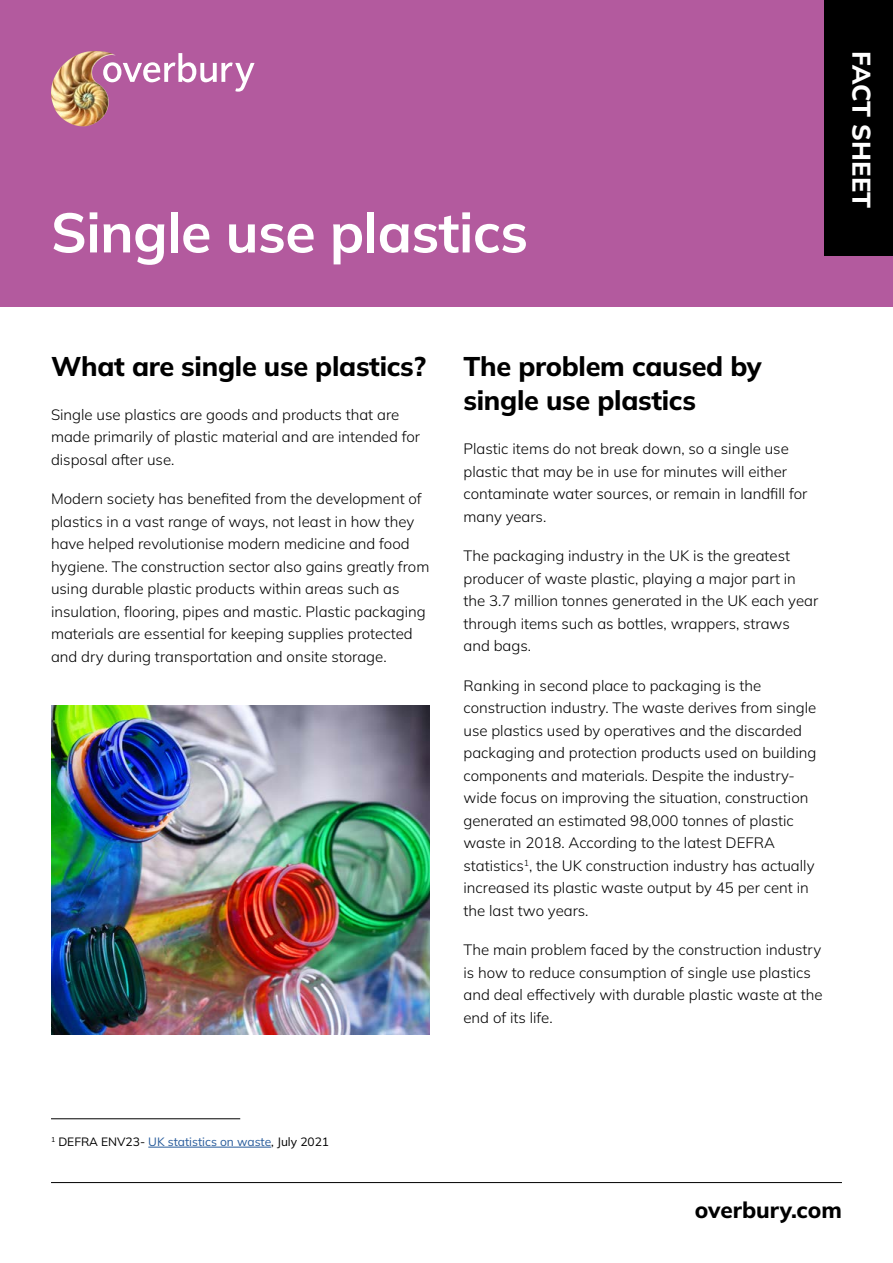
<style>
.page{position:relative;width:893px;height:1263px;background:#fff}
.page>*{position:absolute;margin:0;border:0;box-sizing:border-box;transform-origin:0 0}
.t1{font:700 55.5px "Mulish";letter-spacing:-.01em;color:#fff}
.t2{font:800 27px/34.5px "Mulish";letter-spacing:-.01em;color:#000}
.t3{font:800 25.5px "Mulish";letter-spacing:.005em;color:#fff}
.t4{font:800 22.5px "Mulish";color:#000}
.t5{font:300 15px/22.5px "Mulish";color:#000}
.t6{font:12px "Mulish";color:#000}
.s1{color:#275b9b}
</style>
<div class="page">
<div style="left:0;top:0;width:893px;height:306px;background:#b35a9e"></div>
<div style="left:825px;top:0;width:68px;height:256px;background:#000"></div>
<hr style="left:51px;top:1182px;width:791px;height:1px;background:#000">
<hr style="left:51px;top:1118px;width:189px;height:1px;background:#000">
<hr style="left:148px;top:1147px;width:123px;height:1px;background:#275b9b">
<img style="left:51px;top:705px;width:378px;height:329px">
<svg style="left:103px;top:53px;width:152px;height:39px"></svg>
<img style="left:51px;top:51px;width:45px;height:48px">
<h1 class="t1" style="left:51px;top:195px;width:479px">Single use plastics</h1>
<h3 class="t3" style="left:879px;top:51px;width:159px;rotate:90deg">FACT SHEET</h3>
<h2 class="t2" style="left:51px;top:348px;width:377px">What are single use plastics?</h2>
<p class="t5" style="left:51px;top:402px;width:370px">Single use plastics are goods and products that are made primarily of plastic material and are intended for disposal after use.</p>
<p class="t5" style="left:51px;top:487px;width:380px">Modern society has benefited from the development of plastics in a vast range of ways, not least in how they have helped revolutionise modern medicine and food hygiene. The construction sector also gains greatly from using durable plastic products within areas such as insulation, flooring, pipes and mastic. Plastic packaging materials are essential for keeping supplies protected and dry during transportation and onsite storage.</p>
<h2 class="t2" style="left:463px;top:348px;width:300px">The problem caused by single use plastics</h2>
<p class="t5" style="left:463px;top:437px;width:345px">Plastic items do not break down, so a single use plastic that may be in use for minutes will either contaminate water sources, or remain in landfill for many years.</p>
<p class="t5" style="left:463px;top:544px;width:356px">The packaging industry in the UK is the greatest producer of waste plastic, playing a major part in the 3.7 million tonnes generated in the UK each year through items such as bottles, wrappers, straws and bags.</p>
<p class="t5" style="left:463px;top:673px;width:354px">Ranking in second place to packaging is the construction industry. The waste derives from single use plastics used by operatives and the discarded packaging and protection products used on building components and materials. Despite the industry&shy;wide focus on improving the situation, construction generated an estimated 98,000 tonnes of plastic waste in 2018. According to the latest DEFRA statistics<sup>1</sup>, the UK construction industry has actually increased its plastic waste output by 45 per cent in the last two years.</p>
<p class="t5" style="left:463px;top:938px;width:361px">The main problem faced by the construction industry is how to reduce consumption of single use plastics and deal effectively with durable plastic waste at the end of its life.</p>
<p class="t6" style="left:51px;top:1134px;width:280px"><sup>1</sup> DEFRA ENV23- <span class="s1">UK statistics on waste</span>, July 2021</p>
<h3 class="t4" style="left:695px;top:1194px;width:149px">overbury.com</h3>
</div>
